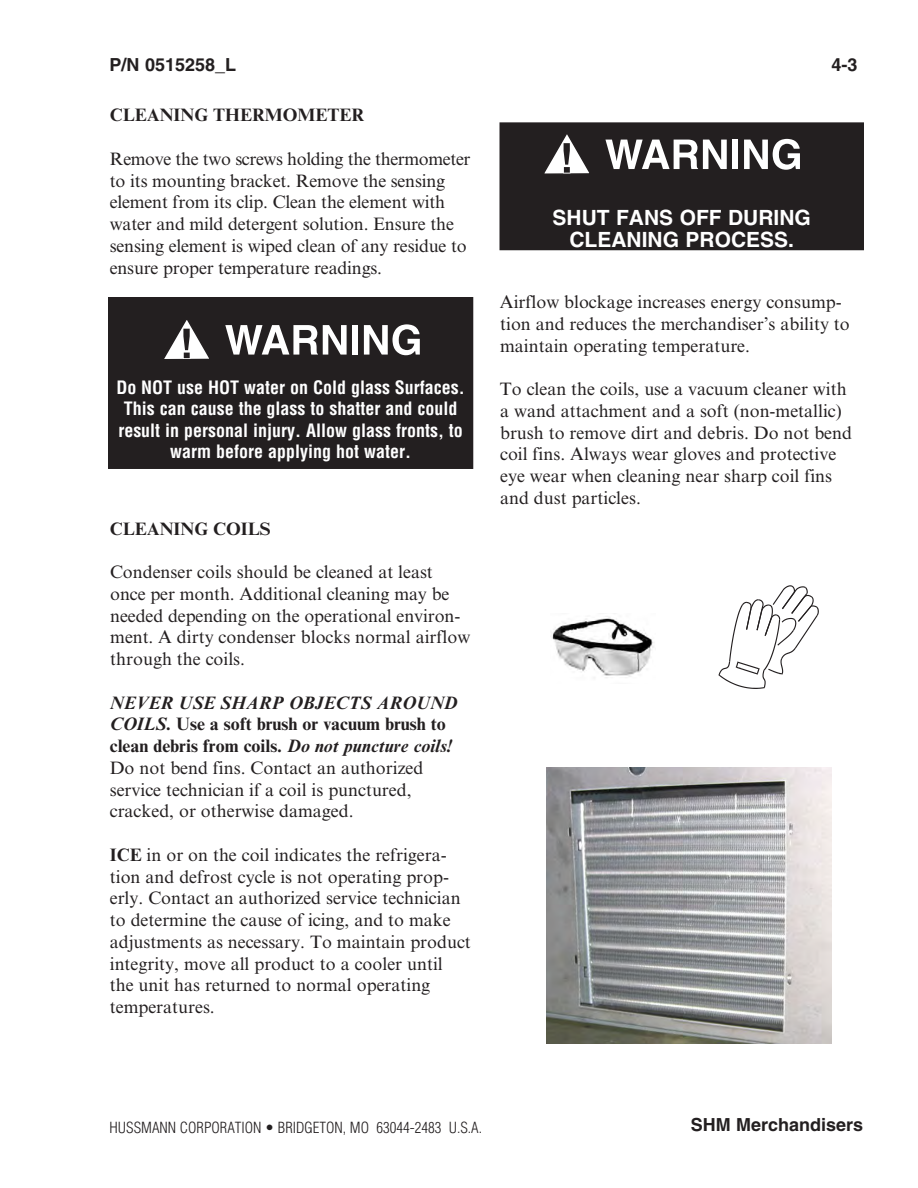
<style>
.page{position:relative;width:918px;height:1188px;background:#fff}
.page>*{position:absolute;margin:0;border:0;box-sizing:border-box;transform-origin:0 0}
.t1{font:700 21px/22.5px "Helvetica LT Std";color:#fff;text-align:center}
.t2{font:18px/21.8px "Times New Roman MT Std";color:#231f20}
.t3{font:700 condensed 18px/21.6px "Helvetica LT Std";color:#fff;text-align:center}
.t4{font:700 18px "Times New Roman MT Std";color:#231f20}
.t5{font:700 18px "Helvetica LT Std";color:#231f20}
.t6{font:300 condensed 15px "Helvetica LT Std";color:#231f20}
.s1{font-weight:700;font-style:italic}
.s2{font-weight:700}
</style>
<div class="page">
<img style="left:552px;top:613px;width:102px;height:65px">
<svg style="left:718px;top:585px;width:101px;height:104px"></svg>
<div style="left:500px;top:123px;width:363px;height:127px;background:#231f20"></div>
<div style="left:500px;top:122px;width:364px;height:128px;border:2px solid #231f20"></div>
<svg style="left:544px;top:134px;width:256px;height:40px"></svg>
<div style="left:109px;top:298px;width:364px;height:170px;background:#231f20"></div>
<div style="left:108px;top:297px;width:365px;height:172px;border:2px solid #231f20"></div>
<svg style="left:164px;top:320px;width:256px;height:39px"></svg>
<img style="left:546px;top:768px;width:286px;height:275px">
<p class="t5" style="left:110px;top:53px;width:128px">P/N 0515258_L</p>
<p class="t5" style="left:831px;top:53px;width:28px">4-3</p>
<p class="t4" style="left:110px;top:104px;width:256px">CLEANING THERMOMETER</p>
<p class="t2" style="left:110px;top:148px;width:362px">Remove the two screws holding the thermometer to its mounting bracket. Remove the sensing element from its clip. Clean the element with water and mild detergent solution. Ensure the sensing element is wiped clean of any residue to ensure proper temperature readings.</p>
<p class="t1" style="left:553px;top:206px;width:260px">SHUT FANS OFF DURING<br>CLEANING PROCESS.</p>
<p class="t3" style="left:116px;top:376px;width:350px">Do NOT use HOT water on Cold glass Surfaces.<br>This can cause the glass to shatter and could result in personal injury. Allow glass fronts, to warm before applying hot water.</p>
<p class="t4" style="left:110px;top:517px;width:162px">CLEANING COILS</p>
<p class="t2" style="left:110px;top:561px;width:362px">Condenser coils should be cleaned at least once per month. Additional cleaning may be needed depending on the operational environ&shy;ment. A dirty condenser blocks normal airflow through the coils.</p>
<p class="t2" style="left:110px;top:692px;width:350px"><span class="s1">NEVER USE SHARP OBJECTS AROUND COILS.</span> <span class="s2">Use a soft brush or vacuum brush to clean debris from coils.</span> <span class="s1">Do not puncture coils!<br></span>Do not bend fins. Contact an authorized service technician if a coil is punctured, cracked, or otherwise damaged.</p>
<p class="t2" style="left:110px;top:844px;width:363px"><span class="s2">ICE</span> in or on the coil indicates the refrigera&shy;tion and defrost cycle is not operating prop&shy;erly. Contact an authorized service technician to determine the cause of icing, and to make adjustments as necessary. To maintain product integrity, move all product to a cooler until the unit has returned to normal operating temperatures.</p>
<p class="t2" style="left:500px;top:291px;width:352px">Airflow blockage increases energy consump&shy;tion and reduces the merchandiser’s ability to maintain operating temperature.</p>
<p class="t2" style="left:500px;top:378px;width:354px">To clean the coils, use a vacuum cleaner with a wand attachment and a soft (non-metallic) brush to remove dirt and debris. Do not bend coil fins. Always wear gloves and protective eye wear when cleaning near sharp coil fins and dust particles.</p>
<p class="t6" style="left:110px;top:1118px;width:374px">HUSSMANN CORPORATION • BRIDGETON, MO 63044-2483 U.S.A.</p>
<p class="t5" style="left:691px;top:1114px;width:174px">SHM Merchandisers</p>
</div>
